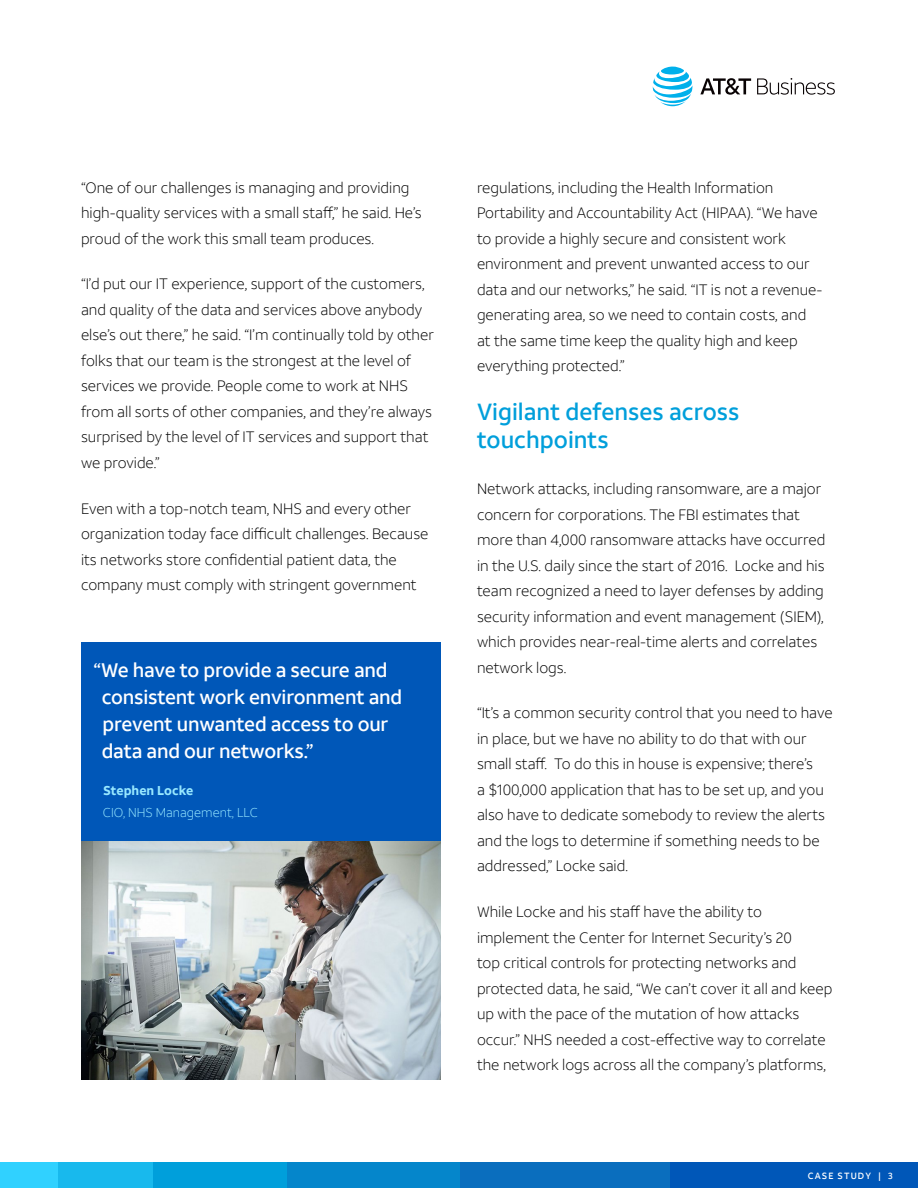
<style>
.page{position:relative;width:918px;height:1188px;background:#fff}
.page>*{position:absolute;margin:0;border:0;box-sizing:border-box;transform-origin:0 0}
.t1{font:500 23.25px/28.5px "ATT Aleck Sans";color:#009fdb}
.t2{font:500 19.5px/27px "ATT Aleck Sans";letter-spacing:-.01em;color:#fff}
.t3{font:300 15px/25.5px "ATT Aleck Sans";color:#000}
.t4{font:300 12.75px "ATT Aleck Sans";color:#98e8ff}
.t5{font:700 12.75px "ATT Aleck Sans";color:#98e8ff}
.t6{font:500 9px "ATT Aleck Sans";letter-spacing:.12em;color:#fff}
</style>
<div class="page">
<div style="left:669px;top:1163px;width:249px;height:25px;background:#0057b8"></div>
<div style="left:459px;top:1163px;width:211px;height:25px;background:#0a6ebe"></div>
<div style="left:287px;top:1163px;width:172px;height:25px;background:#0586cb"></div>
<div style="left:153px;top:1163px;width:134px;height:25px;background:#009fdb"></div>
<div style="left:57px;top:1163px;width:96px;height:25px;background:#18b9ed"></div>
<div style="left:0;top:1162px;width:57px;height:26px;background:#30d1ff"></div>
<svg style="left:653px;top:67px;width:39px;height:39px"></svg>
<svg style="left:700px;top:78px;width:51px;height:17px"></svg>
<svg style="left:757px;top:78px;width:78px;height:17px"></svg>
<img style="left:81px;top:841px;width:360px;height:238px">
<div style="left:81px;top:642px;width:360px;height:199px;background:#0057b8"></div>
<p class="t3" style="left:81px;top:175px;width:342px">“One of our challenges is managing and providing high-quality services with a small staff,” he said. He’s proud of the work this small team produces.</p>
<p class="t3" style="left:81px;top:271px;width:354px">“I’d put our IT experience, support of the customers, and quality of the data and services above anybody else’s out there,” he said. “I’m continually told by other folks that our team is the strongest at the level of services we provide. People come to work at NHS from all sorts of other companies, and they’re always surprised by the level of IT services and support that we provide.”</p>
<p class="t3" style="left:81px;top:496px;width:349px">Even with a top-notch team, NHS and every other organization today face difficult challenges. Because its networks store confidential patient data, the company must comply with stringent government</p>
<h2 class="t2" style="left:102px;top:657px;width:302px;text-indent:-8px">“We have to provide a secure and consistent work environment and prevent unwanted access to our data and our networks.”</h2>
<p class="t5" style="left:103px;top:783px;width:92px">Stephen Locke</p>
<p class="t4" style="left:103px;top:805px;width:156px">CIO, NHS Management, LLC</p>
<p class="t3" style="left:477px;top:175px;width:347px">regulations, including the Health Information Portability and Accountability Act (HIPAA). “We have to provide a highly secure and consistent work environment and prevent unwanted access to our data and our networks,” he said. “IT is not a revenue&shy;generating area, so we need to contain costs, and at the same time keep the quality high and keep everything protected.”</p>
<h1 class="t1" style="left:477px;top:398px;width:264px">Vigilant defenses across touchpoints</h1>
<p class="t3" style="left:477px;top:476px;width:350px">Network attacks, including ransomware, are a major concern for corporations. The FBI estimates that more than 4,000 ransomware attacks have occurred in the U.S. daily since the start of 2016. Locke and his team recognized a need to layer defenses by adding security information and event management (SIEM), which provides near-real-time alerts and correlates network logs.</p>
<p class="t3" style="left:477px;top:700px;width:357px">“It’s a common security control that you need to have in place, but we have no ability to do that with our small staff. To do this in house is expensive; there’s<br>a $100,000 application that has to be set up, and you also have to dedicate somebody to review the alerts and the logs to determine if something needs to be addressed,” Locke said.</p>
<p class="t3" style="left:477px;top:899px;width:357px">While Locke and his staff have the ability to implement the Center for Internet Security’s 20<br>top critical controls for protecting networks and protected data, he said, “We can’t cover it all and keep up with the pace of the mutation of how attacks occur.” NHS needed a cost-effective way to correlate the network logs across all the company’s platforms,</p>
<p class="t6" style="left:808px;top:1170px;width:86px">CASE STUDY | 3</p>
</div>
